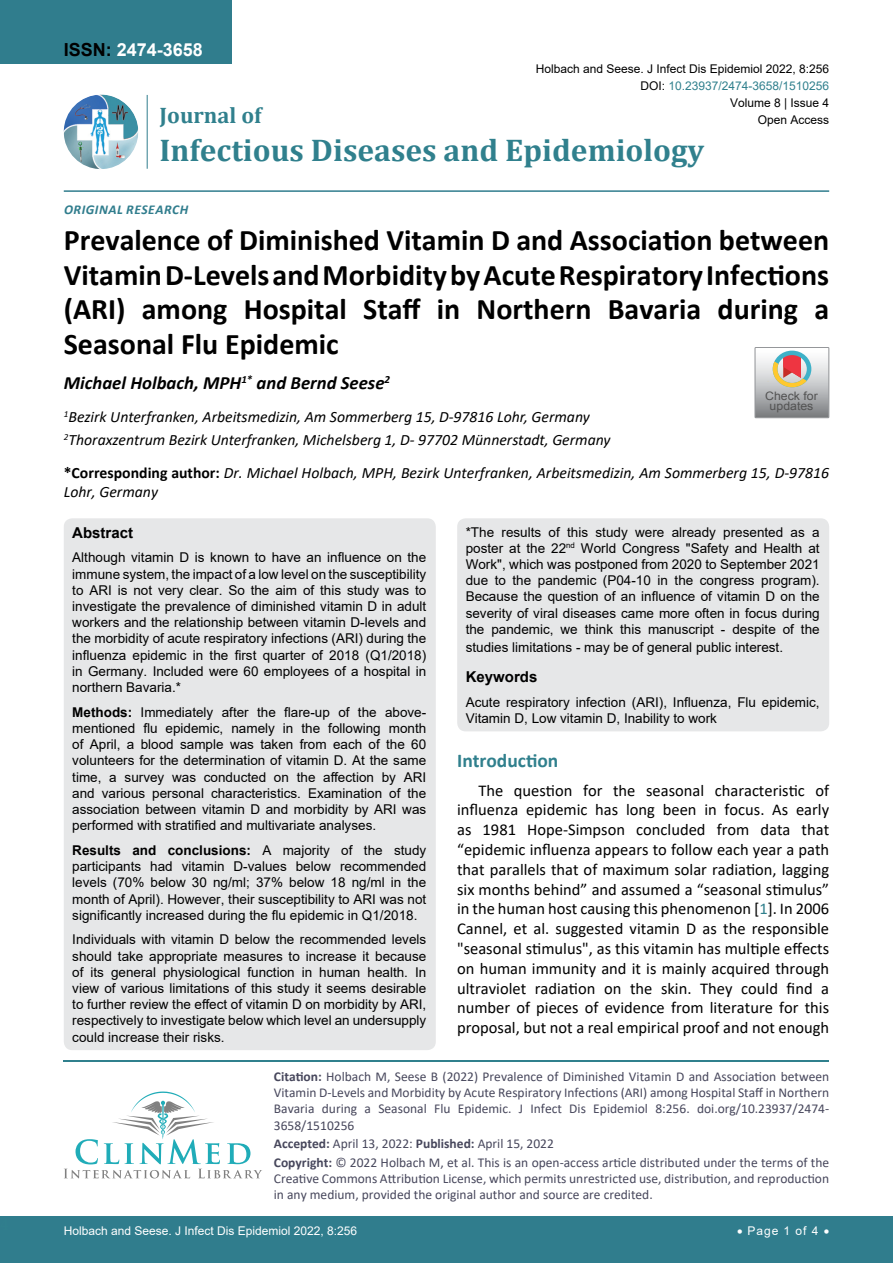
<style>
.page{position:relative;width:893px;height:1263px;background:#fff}
.page>*{position:absolute;margin:0;border:0;box-sizing:border-box;transform-origin:0 0}
.t1{font:700 31.5px "Cambria";color:#30808d}
.t2{font:700 30px/34.5px "Calibri";color:#000;text-align:justify}
.t3{font:700 22.5px "Cambria";color:#30808d}
.t4{font:700 19.5px "Calibri";color:#30808d}
.t5{font:italic 700 18.75px "Calibri";color:#000}
.t6{font:700 18px "Arial";color:#fff}
.t7{font:16.5px/19.8px "Calibri";color:#000;text-align:justify}
.t8{font:italic 15.75px/18.9px "Calibri";color:#000}
.t9{font:700 15px "Arial";color:#000}
.t10{font:13.5px/16.2px "Arial";color:#000;text-align:justify}
.t11{font:13.5px/16.2px "Calibri";color:#47475c}
.t12{font:italic 700 13.5px "Calibri";letter-spacing:.04em;color:#307d8d}
.t13{font:12px "Arial";color:#000}
.t14{font:12px "Arial";color:#fff}
.t15{font:12px "Arial";color:#30808d}
.t16{font:11.7px/10.1px "Arial";color:#535353;text-align:center;scale:1.06 1}
.s1{color:#000}
.s2{font-weight:700;font-style:normal}
.s3{font-weight:700}
.s4{color:#30808d}
</style>
<div class="page">
<div style="left:0;top:0;width:231px;height:64px;background:#307d8d"></div>
<img style="left:64px;top:95px;width:74px;height:74px;border-radius:37px">
<hr style="left:147px;top:95px;width:1px;height:74px;background:#307d8d">
<hr style="left:64px;top:190px;width:765px;height:2px;background:#307d8d">
<div style="left:0;top:1217px;width:893px;height:46px;background:#307d8d"></div>
<hr style="left:64px;top:1060px;width:765px;height:2px;background:#30808d">
<svg style="left:64px;top:1091px;width:198px;height:87px"></svg>
<div style="left:64px;top:518px;width:372px;height:532px;background:#e6e7e8;border-radius:9px"></div>
<div style="left:457px;top:518px;width:372px;height:213px;background:#e6e7e8;border-radius:9px"></div>
<svg style="left:755px;top:347px;width:74px;height:71px;background:#bdb6b3"></svg>
<h3 class="t6" style="left:64px;top:37px;width:141px"><span class="s1">ISSN:</span> 2474-3658</h3>
<p class="t13" style="left:536px;top:60px;width:295px">Holbach and Seese. J Infect Dis Epidemiol 2022, 8:256</p>
<p class="t13" style="left:730px;top:95px;width:101px">Volume 8 | Issue 4</p>
<p class="t15" style="left:640px;top:77px;width:190px"><span class="s1">DOI:</span> 10.23937/2474-3658/1510256</p>
<h3 class="t3" style="left:160px;top:100px;width:103px">Journal of</h3>
<h1 class="t1" style="left:160px;top:128px;width:546px">Infectious Diseases and Epidemiology</h1>
<p class="t13" style="left:758px;top:112px;width:73px">Open Access</p>
<p class="t12" style="left:64px;top:200px;width:124px">Original Research</p>
<h2 class="t2" style="left:64px;top:222px;width:767px">Prevalence of Diminished Vitamin D and Association between Vitamin D-Levels and Morbidity by Acute Respiratory Infections (ARI) among Hospital Staff in Northern Bavaria during a Seasonal Flu Epidemic</h2>
<h3 class="t5" style="left:64px;top:369px;width:328px">Michael Holbach, MPH<sup>1*</sup> and Bernd Seese<sup>2</sup></h3>
<p class="t16" style="left:765px;top:391px;width:51px">Check for updates</p>
<p class="t8" style="left:64px;top:404px;width:548px;line-height:23.1px"><sup>1</sup>Bezirk Unterfranken, Arbeitsmedizin, Am Sommerberg 15, D-97816 Lohr, Germany<br><sup>2</sup>Thoraxzentrum Bezirk Unterfranken, Michelsberg 1, D- 97702 Münnerstadt, Germany</p>
<p class="t8" style="left:64px;top:463px;width:767px"><span class="s2">*Corresponding author:</span> Dr. Michael Holbach, MPH, Bezirk Unterfranken, Arbeitsmedizin, Am Sommerberg 15, D-97816<br>Lohr, Germany</p>
<p class="t9" style="left:72px;top:522px;width:62px">Abstract</p>
<p class="t10" style="left:72px;top:549px;width:355px">Although vitamin D is known to have an influence on the immune system, the impact of a low level on the susceptibility to ARI is not very clear. So the aim of this study was to investigate the prevalence of diminished vitamin D in adult workers and the relationship between vitamin D-levels and the morbidity of acute respiratory infections (ARI) during the influenza epidemic in the first quarter of 2018 (Q1/2018) in Germany. Included were 60 employees of a hospital in northern Bavaria.*</p>
<p class="t10" style="left:72px;top:704px;width:355px"><span class="s3">Methods:</span> Immediately after the flare-up of the above&shy;mentioned flu epidemic, namely in the following month of April, a blood sample was taken from each of the 60 volunteers for the determination of vitamin D. At the same time, a survey was conducted on the affection by ARI and various personal characteristics. Examination of the association between vitamin D and morbidity by ARI was performed with stratified and multivariate analyses.</p>
<p class="t10" style="left:72px;top:842px;width:355px"><span class="s3">Results and conclusions:</span> A majority of the study participants had vitamin D-values below recommended levels (70% below 30 ng/ml; 37% below 18 ng/ml in the month of April). However, their susceptibility to ARI was not significantly increased during the flu epidemic in Q1/2018.</p>
<p class="t10" style="left:72px;top:931px;width:355px">Individuals with vitamin D below the recommended levels should take appropriate measures to increase it because of its general physiological function in human health. In view of various limitations of this study it seems desirable to further review the effect of vitamin D on morbidity by ARI, respectively to investigate below which level an undersupply could increase their risks.</p>
<p class="t10" style="left:466px;top:524px;width:356px">*The results of this study were already presented as a poster at the 22<sup>nd</sup> World Congress "Safety and Health at Work", which was postponed from 2020 to September 2021 due to the pandemic (P04-10 in the congress program).<br>Because the question of an influence of vitamin D on the severity of viral diseases came more often in focus during the pandemic, we think this manuscript - despite of the</p>
<p class="t10" style="left:466px;top:639px;width:319px">studies limitations - may be of general public interest.</p>
<p class="t9" style="left:466px;top:666px;width:73px">Keywords</p>
<p class="t10" style="left:466px;top:694px;width:355px">Acute respiratory infection (ARI), Influenza, Flu epidemic,<br>Vitamin D, Low vitamin D, Inability to work</p>
<h3 class="t4" style="left:457px;top:747px;width:103px">Introduction</h3>
<p class="t7" style="left:457px;top:780px;width:374px;text-indent:21px">The question for the seasonal characteristic of influenza epidemic has long been in focus. As early as 1981 Hope-Simpson concluded from data that “epidemic influenza appears to follow each year a path that parallels that of maximum solar radiation, lagging six months behind” and assumed a “seasonal stimulus” in the human host causing this phenomenon [<span class="s4">1</span>]. In 2006<br>Cannel, et al. suggested vitamin D as the responsible "seasonal stimulus", as this vitamin has multiple effects on human immunity and it is mainly acquired through ultraviolet radiation on the skin. They could find a number of pieces of evidence from literature for this proposal, but not a real empirical proof and not enough</p>
<p class="t11" style="left:274px;top:1068px;width:557px;text-align:justify"><span class="s3">Citation:</span> Holbach M, Seese B (2022) Prevalence of Diminished Vitamin D and Association between Vitamin D-Levels and Morbidity by Acute Respiratory Infections (ARI) among Hospital Staff in Northern Bavaria during a Seasonal Flu Epidemic. J Infect Dis Epidemiol 8:256. doi.org/10.23937/2474- 3658/1510256</p>
<p class="t11" style="left:274px;top:1134px;width:557px;line-height:18.6px"><span class="s3">Accepted:</span> April 13, 2022: <span class="s3">Published:</span> April 15, 2022<br><span class="s3">Copyright:</span> © 2022 Holbach M, et al. This is an open-access article distributed under the terms of the</p>
<p class="t11" style="left:274px;top:1170px;width:557px">Creative Commons Attribution License, which permits unrestricted use, distribution, and reproduction in any medium, provided the original author and source are credited.</p>
<p class="t14" style="left:737px;top:1223px;width:94px">• Page 1 of 4 •</p>
<p class="t14" style="left:64px;top:1223px;width:295px">Holbach and Seese. J Infect Dis Epidemiol 2022, 8:256</p>
</div>
